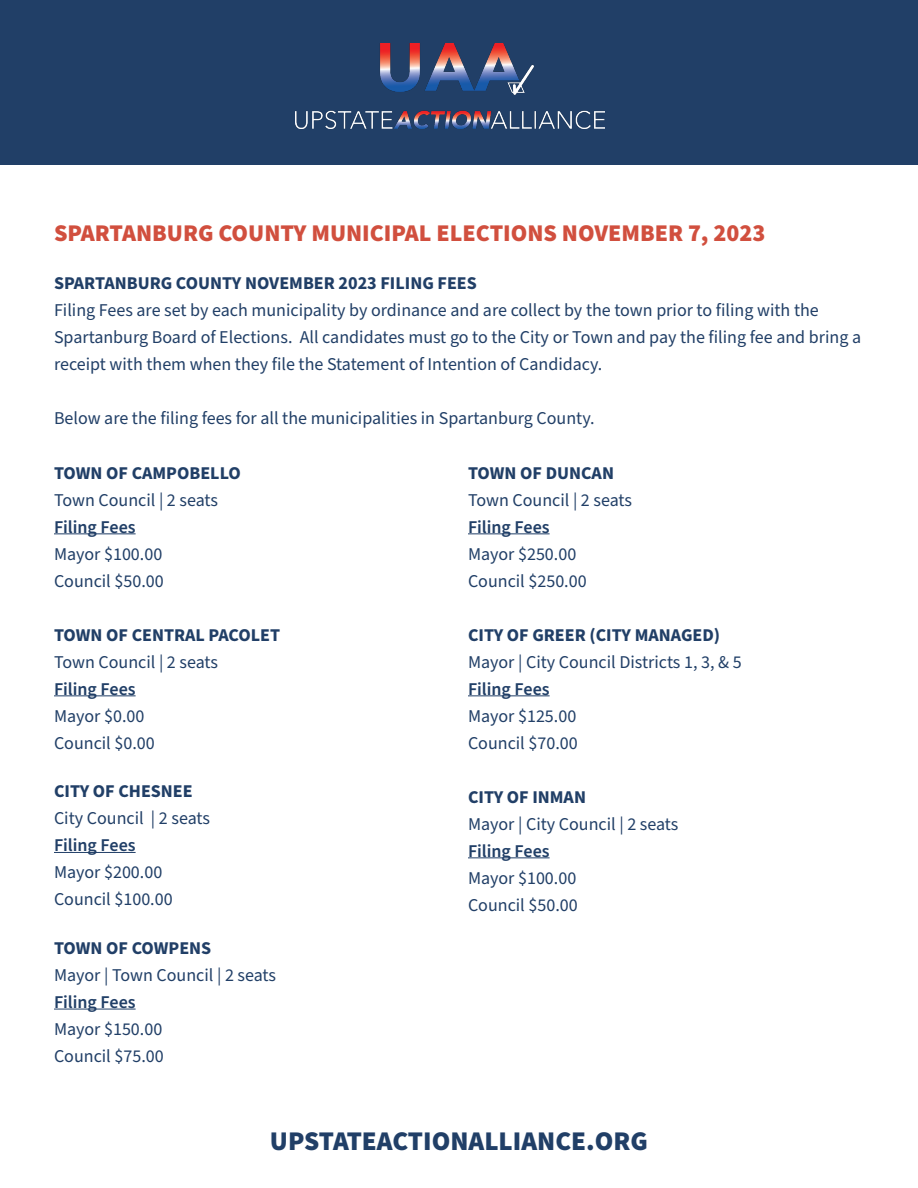
<style>
.page{position:relative;width:918px;height:1188px;background:#fff}
.page>*{position:absolute;margin:0;border:0;box-sizing:border-box;transform-origin:0 0}
.t1{font:900 27px "Source Sans Pro";color:#213f67}
.t2{font:900 24px "Source Sans Pro";color:#d14f3e}
.t3{font:18px/27px "Source Sans Pro";color:#213f67}
.t4{font:700 18px "Source Sans Pro";color:#213f67}
.t5{font:600 18px "Source Sans Pro";color:#213f67}
</style>
<div class="page">
<div style="left:0;top:0;width:918px;height:164px;background:#213f67"></div>
<img style="left:296px;top:43px;width:309px;height:85px">
<hr style="left:54px;top:533px;width:82px;height:1px;background:#213f67">
<hr style="left:54px;top:695px;width:82px;height:1px;background:#213f67">
<hr style="left:54px;top:852px;width:82px;height:1px;background:#213f67">
<hr style="left:54px;top:1009px;width:82px;height:1px;background:#213f67">
<hr style="left:468px;top:533px;width:82px;height:1px;background:#213f67">
<hr style="left:468px;top:695px;width:82px;height:1px;background:#213f67">
<hr style="left:468px;top:857px;width:82px;height:1px;background:#213f67">
<p class="t2" style="left:54px;top:216px;width:713px">SPARTANBURG COUNTY MUNICIPAL ELECTIONS NOVEMBER 7, 2023</p>
<p class="t4" style="left:54px;top:270px;width:424px">SPARTANBURG COUNTY NOVEMBER 2023 FILING FEES</p>
<p class="t3" style="left:54px;top:297px;width:809px">Filing Fees are set by each municipality by ordinance and are collect by the town prior to filing with the<br>Spartanburg Board of Elections. All candidates must go to the City or Town and pay the filing fee and bring a receipt with them when they file the Statement of Intention of Candidacy.</p>
<p class="t3" style="left:54px;top:405px;width:542px">Below are the filing fees for all the municipalities in Spartanburg County.</p>
<p class="t4" style="left:54px;top:460px;width:188px">TOWN OF CAMPOBELLO</p>
<p class="t3" style="left:54px;top:487px;width:166px">Town Council | 2 seats</p>
<p class="t5" style="left:54px;top:515px;width:83px">Filing Fees</p>
<p class="t3" style="left:54px;top:541px;width:110px">Mayor $100.00</p>
<p class="t3" style="left:54px;top:568px;width:111px">Council $50.00</p>
<p class="t4" style="left:468px;top:460px;width:148px">TOWN OF DUNCAN</p>
<p class="t3" style="left:468px;top:487px;width:166px">Town Council | 2 seats</p>
<p class="t5" style="left:468px;top:515px;width:83px">Filing Fees</p>
<p class="t3" style="left:468px;top:541px;width:110px">Mayor $250.00</p>
<p class="t3" style="left:468px;top:568px;width:120px">Council $250.00</p>
<p class="t4" style="left:468px;top:622px;width:254px">CITY OF GREER (CITY MANAGED)</p>
<p class="t3" style="left:468px;top:649px;width:275px">Mayor | City Council Districts 1, 3, &amp; 5</p>
<p class="t5" style="left:468px;top:677px;width:83px">Filing Fees</p>
<p class="t3" style="left:468px;top:703px;width:110px">Mayor $125.00</p>
<p class="t3" style="left:468px;top:730px;width:111px">Council $70.00</p>
<p class="t4" style="left:54px;top:622px;width:228px">TOWN OF CENTRAL PACOLET</p>
<p class="t3" style="left:54px;top:649px;width:166px">Town Council | 2 seats</p>
<p class="t5" style="left:54px;top:677px;width:83px">Filing Fees</p>
<p class="t3" style="left:54px;top:703px;width:92px">Mayor $0.00</p>
<p class="t3" style="left:54px;top:730px;width:102px">Council $0.00</p>
<p class="t4" style="left:54px;top:779px;width:140px">CITY OF CHESNEE</p>
<p class="t3" style="left:54px;top:805px;width:157px">City Council | 2 seats</p>
<p class="t5" style="left:54px;top:833px;width:83px">Filing Fees</p>
<p class="t3" style="left:54px;top:859px;width:110px">Mayor $200.00</p>
<p class="t3" style="left:54px;top:886px;width:120px">Council $100.00</p>
<p class="t4" style="left:54px;top:935px;width:159px">TOWN OF COWPENS</p>
<p class="t3" style="left:54px;top:962px;width:224px">Mayor | Town Council | 2 seats</p>
<p class="t5" style="left:54px;top:990px;width:83px">Filing Fees</p>
<p class="t3" style="left:54px;top:1016px;width:110px">Mayor $150.00</p>
<p class="t3" style="left:54px;top:1043px;width:111px">Council $75.00</p>
<p class="t4" style="left:468px;top:784px;width:120px">CITY OF INMAN</p>
<p class="t3" style="left:468px;top:811px;width:212px">Mayor | City Council | 2 seats</p>
<p class="t5" style="left:468px;top:839px;width:83px">Filing Fees</p>
<p class="t3" style="left:468px;top:865px;width:110px">Mayor $100.00</p>
<p class="t3" style="left:468px;top:892px;width:111px">Council $50.00</p>
<p class="t1" style="left:270px;top:1122px;width:380px">UPSTATEACTIONALLIANCE.ORG</p>
</div>
